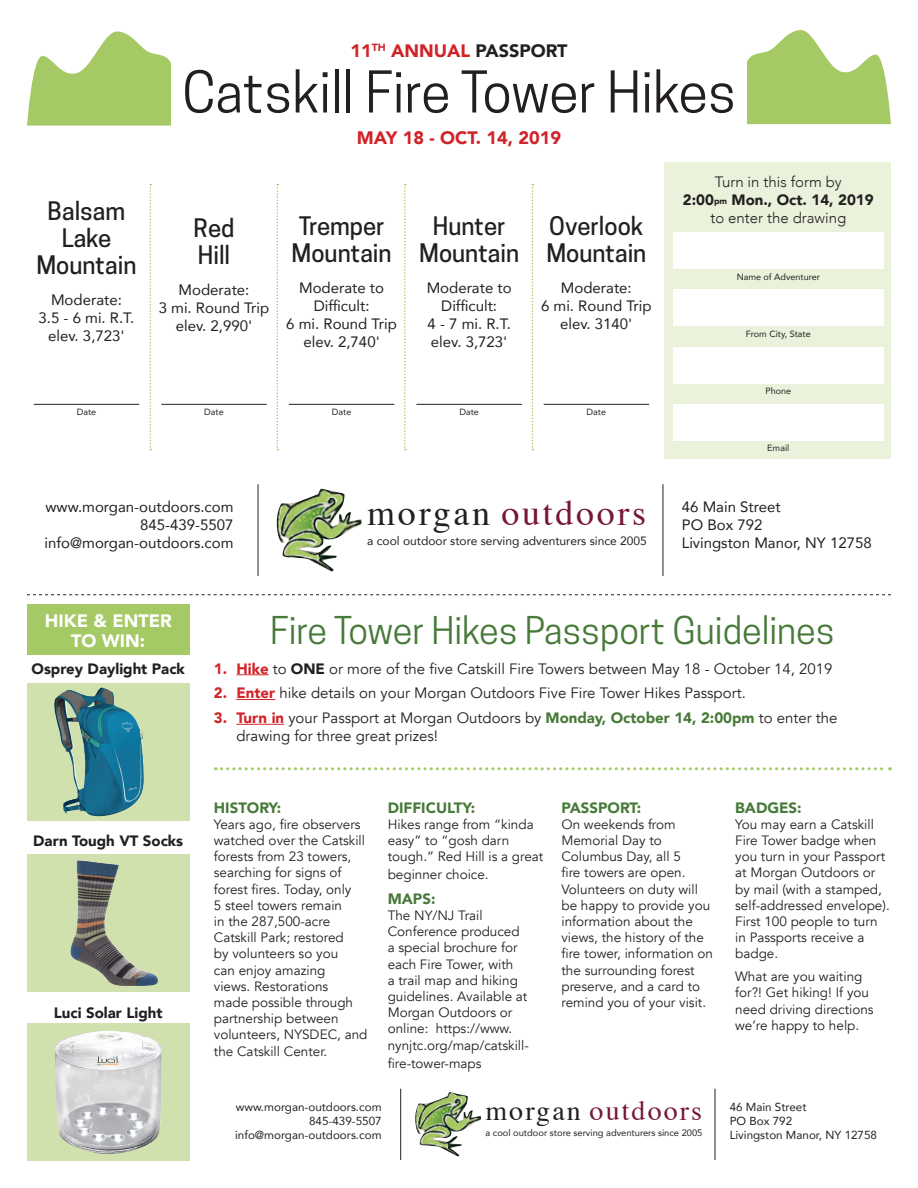
<style>
.page{position:relative;width:918px;height:1188px;background:#fff}
.page>*{position:absolute;margin:0;border:0;box-sizing:border-box;transform-origin:0 0}
.t1{font:54px "Cooper Hewitt";color:#231f20}
.t2{font:36px "Cooper Hewitt";color:#477a39}
.t3{font:36px "Times";letter-spacing:.075em;color:#761834}
.t4{font:27.9px "Times";letter-spacing:.075em;color:#761834}
.t5{font:500 24px "Cooper Hewitt";color:#231f20}
.t6{font:900 18px "Avenir";color:#d1232a}
.t7{font:900 18px/19.5px "Avenir";color:#fff;text-align:center}
.t8{font:15px/18px "Avenir";color:#231f20;text-align:center}
.t9{font:15px/18px "Avenir";color:#231f20}
.t10{font:300 15px/18px "Avenir";color:#231f20;text-align:center}
.t11{font:900 15px "Avenir";color:#231f20}
.t12{font:900 15px "Avenir";color:#477a39}
.t13{font:13.5px/16.2px "Avenir";color:#231f20}
.t14{font:12px "Avenir";color:#231f20}
.t15{font:11.7px "Avenir";color:#231f20}
.t16{font:9.3px "Avenir";color:#231f20}
.t17{font:9px "Avenir";color:#231f20}
.s1{color:#231f20}
.s2{font-weight:900}
.s3{font-weight:900;font-size:8.7px}
.s4{font-weight:900;color:#d1232a}
.s5{font-weight:900;color:#477a39}
</style>
<div class="page">
<div style="left:664px;top:163px;width:227px;height:296px;background:#eaf2dc"></div>
<svg style="left:27px;top:594px;width:864px;height:1px"></svg>
<img style="left:276px;top:488px;width:86px;height:84px">
<hr style="left:258px;top:484px;width:1px;height:92px;background:#231f20">
<hr style="left:663px;top:484px;width:1px;height:92px;background:#231f20">
<svg style="left:27px;top:32px;width:144px;height:94px"></svg>
<svg style="left:747px;top:30px;width:144px;height:94px"></svg>
<div style="left:673px;top:233px;width:211px;height:36px;background:#fff"></div>
<div style="left:673px;top:290px;width:211px;height:36px;background:#fff"></div>
<div style="left:673px;top:347px;width:211px;height:36px;background:#fff"></div>
<div style="left:673px;top:404px;width:211px;height:36px;background:#fff"></div>
<hr style="left:236px;top:674px;width:33px;height:1px;background:#d1232a">
<hr style="left:236px;top:699px;width:39px;height:1px;background:#d1232a">
<hr style="left:236px;top:724px;width:48px;height:1px;background:#d1232a">
<img style="left:415px;top:1092px;width:66px;height:65px">
<hr style="left:400px;top:1089px;width:1px;height:71px;background:#231f20">
<hr style="left:715px;top:1089px;width:1px;height:71px;background:#231f20">
<div style="left:27px;top:604px;width:162px;height:51px;background:#a5c964"></div>
<div style="left:27px;top:683px;width:162px;height:137px;background:#d0e1ae"></div>
<img style="left:54px;top:687px;width:90px;height:130px">
<div style="left:27px;top:854px;width:162px;height:138px;background:#d0e1ae"></div>
<img style="left:70px;top:860px;width:88px;height:126px">
<div style="left:27px;top:1024px;width:162px;height:137px;background:#d0e1ae"></div>
<img style="left:55px;top:1031px;width:107px;height:123px">
<svg style="left:215px;top:767px;width:676px;height:3px"></svg>
<hr style="left:34px;top:404px;width:105px;height:1px;background:#231f20">
<hr style="left:161px;top:404px;width:106px;height:1px;background:#231f20">
<hr style="left:289px;top:404px;width:105px;height:1px;background:#231f20">
<hr style="left:416px;top:404px;width:106px;height:1px;background:#231f20">
<hr style="left:544px;top:404px;width:105px;height:1px;background:#231f20">
<svg style="left:150px;top:184px;width:1px;height:266px"></svg>
<svg style="left:277px;top:184px;width:1px;height:266px"></svg>
<svg style="left:404px;top:184px;width:2px;height:266px"></svg>
<svg style="left:532px;top:184px;width:1px;height:266px"></svg>
<p class="t5" style="left:48px;top:197px;width:79px">Balsam</p>
<p class="t5" style="left:62px;top:224px;width:51px">Lake</p>
<p class="t5" style="left:36px;top:251px;width:102px">Mountain</p>
<p class="t8" style="left:39px;top:291px;width:97px">Moderate:<br>3.5 - 6 mi. R.T. elev. 3,723'</p>
<p class="t6" style="left:351px;top:35px;width:218px">11<sup>TH</sup> ANNUAL <span class="s1">PASSPORT</span></p>
<p class="t1" style="left:182px;top:61px;width:555px">Catskill Fire Tower Hikes</p>
<p class="t6" style="left:357px;top:122px;width:206px">MAY 18 - OCT. 14, 2019</p>
<p class="t5" style="left:194px;top:214px;width:42px">Red</p>
<p class="t5" style="left:198px;top:241px;width:34px">Hill</p>
<p class="t8" style="left:159px;top:281px;width:112px">Moderate:<br>3 mi. Round Trip elev. 2,990'</p>
<p class="t5" style="left:299px;top:212px;width:87px">Tremper</p>
<p class="t5" style="left:292px;top:239px;width:102px">Mountain</p>
<p class="t8" style="left:286px;top:279px;width:112px">Moderate to<br>Difficult:<br>6 mi. Round Trip elev. 2,740'</p>
<p class="t5" style="left:433px;top:212px;width:74px">Hunter</p>
<p class="t5" style="left:419px;top:239px;width:102px">Mountain</p>
<p class="t8" style="left:427px;top:279px;width:87px">Moderate to<br>Difficult:<br>4 - 7 mi. R.T. elev. 3,723'</p>
<p class="t5" style="left:549px;top:212px;width:96px">Overlook</p>
<p class="t5" style="left:546px;top:239px;width:102px">Mountain</p>
<p class="t8" style="left:541px;top:279px;width:112px">Moderate:<br>6 mi. Round Trip elev. 3140'</p>
<p class="t10" style="left:683px;top:172px;width:192px">Turn in this form by<br><span class="s2">2:00</span><span class="s3">pm</span> <span class="s2">Mon., Oct. 14, 2019 </span>to enter the drawing</p>
<p class="t17" style="left:737px;top:269px;width:85px">Name of Adventurer</p>
<p class="t17" style="left:746px;top:326px;width:66px">From City, State</p>
<p class="t17" style="left:765px;top:383px;width:27px">Phone</p>
<p class="t17" style="left:77px;top:405px;width:21px">Date</p>
<p class="t17" style="left:204px;top:405px;width:21px">Date</p>
<p class="t17" style="left:332px;top:405px;width:21px">Date</p>
<p class="t17" style="left:459px;top:405px;width:21px">Date</p>
<p class="t17" style="left:587px;top:405px;width:21px">Date</p>
<p class="t8" style="left:46px;top:498px;width:189px">www.morgan-outdoors.com</p>
<p class="t8" style="left:140px;top:516px;width:95px">845-439-5507</p>
<p class="t8" style="left:45px;top:534px;width:190px">info@morgan-outdoors.com</p>
<p class="t3" style="left:367px;top:479px;width:281px"><span class="s1">morgan</span> outdoors</p>
<p class="t14" style="left:367px;top:532px;width:281px">a cool outdoor store serving adventurers since 2005</p>
<p class="t17" style="left:767px;top:440px;width:23px">Email</p>
<p class="t8" style="left:682px;top:498px;width:100px">46 Main Street</p>
<p class="t8" style="left:682px;top:516px;width:82px">PO Box 792</p>
<p class="t8" style="left:682px;top:534px;width:191px">Livingston Manor, NY 12758</p>
<p class="t7" style="left:45px;top:611px;width:128px">HIKE &amp; ENTER<br>TO WIN:</p>
<p class="t11" style="left:32px;top:656px;width:155px">Osprey Daylight Pack</p>
<p class="t11" style="left:33px;top:828px;width:151px">Darn Tough VT Socks</p>
<p class="t11" style="left:54px;top:999px;width:110px">Luci Solar Light</p>
<p class="t2" style="left:270px;top:609px;width:566px">Fire Tower Hikes Passport Guidelines</p>
<p class="t9" style="left:214px;top:660px;width:620px"><span class="s4">1. Hike</span> to <span class="s2">ONE</span> or more of the five Catskill Fire Towers between May 18 - October 14, 2019</p>
<p class="t9" style="left:214px;top:685px;width:533px"><span class="s4">2. Enter</span> hike details on your Morgan Outdoors Five Fire Tower Hikes Passport.</p>
<p class="t9" style="left:236px;top:709px;width:603px;text-indent:-22px"><span class="s4">3. Turn in</span> your Passport at Morgan Outdoors by <span class="s5">Monday, October 14, 2:00pm</span> to enter the drawing for three great prizes!</p>
<p class="t12" style="left:214px;top:794px;width:69px">HISTORY:</p>
<p class="t13" style="left:214px;top:816px;width:155px">Years ago, fire observers watched over the Catskill forests from 23 towers, searching for signs of forest fires. Today, only<br>5 steel towers remain<br>in the 287,500-acre<br>Catskill Park; restored<br>by volunteers so you<br>can enjoy amazing<br>views. Restorations<br>made possible through partnership between volunteers, NYSDEC, and the Catskill Center.</p>
<p class="t12" style="left:388px;top:794px;width:89px">DIFFICULTY:</p>
<p class="t13" style="left:388px;top:816px;width:157px">Hikes range from “kinda easy” to “gosh darn tough.” Red Hill is a great</p>
<p class="t13" style="left:388px;top:867px;width:103px">beginner choice.</p>
<p class="t12" style="left:388px;top:886px;width:49px">MAPS:</p>
<p class="t13" style="left:388px;top:908px;width:143px">The NY/NJ Trail<br>Conference produced a special brochure for each Fire Tower, with<br>a trail map and hiking guidelines. Available at<br>Morgan Outdoors or online: https://www. nynjtc.org/map/catskill-</p>
<p class="t13" style="left:388px;top:1055px;width:95px">fire-tower-maps</p>
<p class="t12" style="left:561px;top:794px;width:81px">PASSPORT:</p>
<p class="t13" style="left:561px;top:816px;width:153px">On weekends from<br>Memorial Day to<br>Columbus Day, all 5<br>fire towers are open.<br>Volunteers on duty will be happy to provide you information about the views, the history of the fire tower, information on the surrounding forest preserve, and a card to remind you of your visit.</p>
<p class="t15" style="left:236px;top:1097px;width:147px">www.morgan-outdoors.com</p>
<p class="t15" style="left:309px;top:1111px;width:74px">845-439-5507</p>
<p class="t15" style="left:235px;top:1125px;width:148px">info@morgan-outdoors.com</p>
<p class="t4" style="left:485px;top:1085px;width:218px"><span class="s1">morgan</span> outdoors</p>
<p class="t16" style="left:485px;top:1126px;width:219px">a cool outdoor store serving adventurers since 2005</p>
<p class="t12" style="left:735px;top:794px;width:68px">BADGES:</p>
<p class="t13" style="left:735px;top:816px;width:156px">You may earn a Catskill<br>Fire Tower badge when you turn in your Passport at Morgan Outdoors or by mail (with a stamped, self-addressed envelope).<br>First 100 people to turn in Passports receive a badge.</p>
<p class="t13" style="left:735px;top:969px;width:140px">What are you waiting for?! Get hiking! If you need driving directions we’re happy to help.</p>
<p class="t15" style="left:730px;top:1097px;width:78px">46 Main Street</p>
<p class="t15" style="left:730px;top:1111px;width:64px">PO Box 792</p>
<p class="t15" style="left:730px;top:1125px;width:149px">Livingston Manor, NY 12758</p>
</div>
